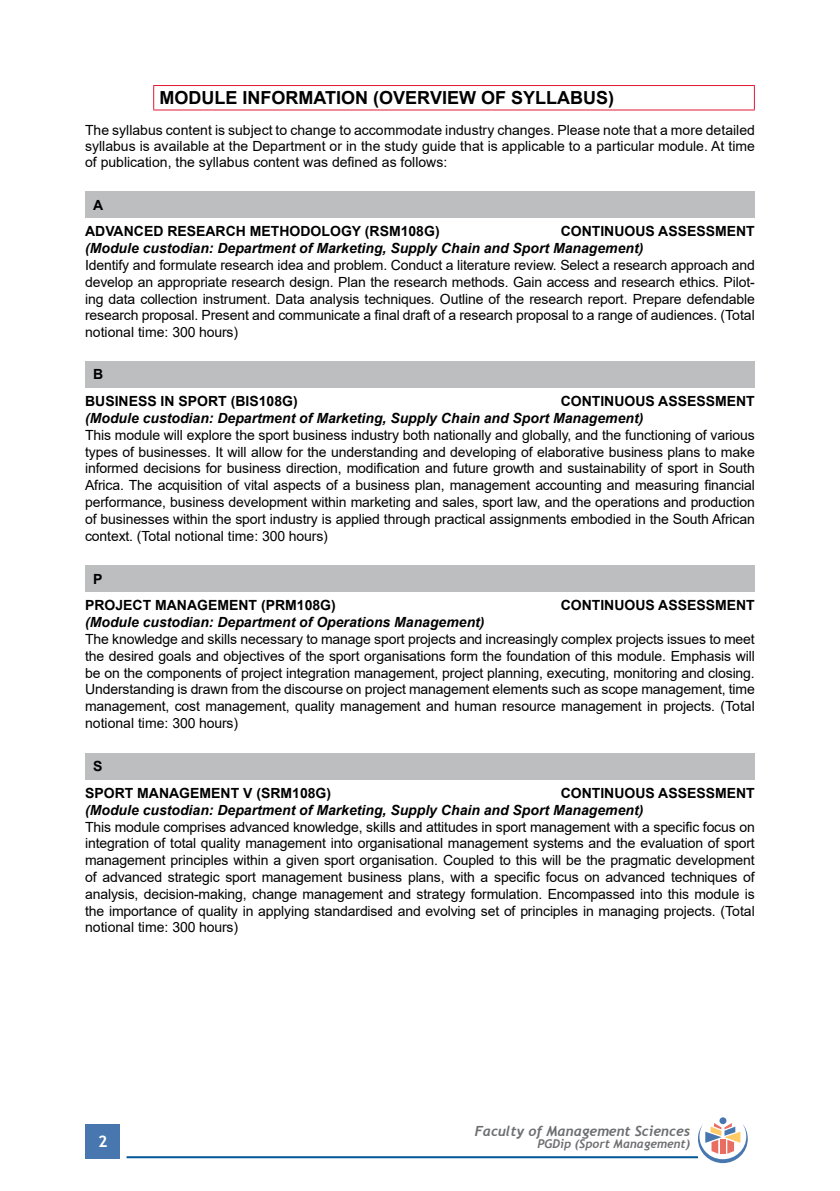
<style>
.page{position:relative;width:840px;height:1191px;background:#fff}
.page>*{position:absolute;margin:0;border:0;box-sizing:border-box;transform-origin:0 0}
.t1{font:700 18px "Arial";color:#000}
.t2{font:700 16px "Trebuchet MS";color:#fff}
.t3{font:14px/16.8px "Arial";letter-spacing:-.01em;color:#000;text-align:justify}
.t4{font:italic 700 14px "Arial";color:#000}
.t5{font:700 14px/26.8px "Arial";color:#000}
.t6{font:italic 700 14px "Trebuchet";color:#6d6e71}
.t7{font:italic 700 12px "Trebuchet";color:#6d6e71}
</style>
<div class="page">
<div style="left:86px;top:1124px;width:34px;height:34px;background:#4777ae"></div>
<hr style="left:126px;top:1156px;width:571px;height:2px;background:#005596">
<div style="left:719px;top:1117px;width:7px;height:7px;background:#4777ae;border-radius:50%"></div>
<svg style="left:697px;top:1123px;width:50px;height:40px"></svg>
<hr style="left:153px;top:85px;width:601px;height:1px;background:#e31837">
<svg style="left:153px;top:86px;width:1px;height:23px"></svg>
<svg style="left:753px;top:86px;width:1px;height:23px"></svg>
<hr style="left:153px;top:109px;width:601px;height:1px;background:#e31837">
<div style="left:85px;top:191px;width:669px;height:26px;background:#bcbec0"></div>
<div style="left:85px;top:361px;width:669px;height:26px;background:#bcbec0"></div>
<div style="left:85px;top:565px;width:669px;height:26px;background:#bcbec0"></div>
<div style="left:85px;top:753px;width:669px;height:26px;background:#bcbec0"></div>
<p class="t1" style="left:159px;top:85px;width:456px">MODULE INFORMATION (OVERVIEW OF SYLLABUS)</p>
<p class="t3" style="left:85px;top:122px;width:671px;line-height:16px">The syllabus content is subject to change to accommodate industry changes. Please note that a more detailed syllabus is available at the Department or in the study guide that is applicable to a particular module. At time of publication, the syllabus content was defined as follows:</p>
<p class="t5" style="left:85px;top:191px;width:356px;text-indent:8px">A<br>ADVANCED RESEARCH METHODOLOGY (RSM108G)</p>
<p class="t5" style="left:560px;top:218px;width:195px">CONTINUOUS ASSESSMENT</p>
<p class="t4" style="left:85px;top:239px;width:559px">(Module custodian: Department of Marketing, Supply Chain and Sport Management)</p>
<p class="t3" style="left:85px;top:256px;width:671px">Identify and formulate research idea and problem. Conduct a literature review. Select a research approach and develop an appropriate research design. Plan the research methods. Gain access and research ethics. Pilot&shy;ing data collection instrument. Data analysis techniques. Outline of the research report. Prepare defendable research proposal. Present and communicate a final draft of a research proposal to a range of audiences. (Total notional time: 300 hours)</p>
<p class="t5" style="left:85px;top:361px;width:214px;text-indent:8px">B<br>BUSINESS IN SPORT (BIS108G)</p>
<p class="t5" style="left:560px;top:388px;width:195px">CONTINUOUS ASSESSMENT</p>
<p class="t4" style="left:85px;top:409px;width:559px">(Module custodian: Department of Marketing, Supply Chain and Sport Management)</p>
<p class="t3" style="left:85px;top:426px;width:670px">This module will explore the sport business industry both nationally and globally, and the functioning of various types of businesses. It will allow for the understanding and developing of elaborative business plans to make informed decisions for business direction, modification and future growth and sustainability of sport in South Africa. The acquisition of vital aspects of a business plan, management accounting and measuring financial performance, business development within marketing and sales, sport law, and the operations and production of businesses within the sport industry is applied through practical assignments embodied in the South African context. (Total notional time: 300 hours)</p>
<p class="t5" style="left:85px;top:565px;width:252px;text-indent:8px">P<br>PROJECT MANAGEMENT (PRM108G)</p>
<p class="t5" style="left:560px;top:592px;width:195px">CONTINUOUS ASSESSMENT</p>
<p class="t4" style="left:85px;top:613px;width:401px">(Module custodian: Department of Operations Management)</p>
<p class="t3" style="left:85px;top:630px;width:671px">The knowledge and skills necessary to manage sport projects and increasingly complex projects issues to meet the desired goals and objectives of the sport organisations form the foundation of this module. Emphasis will be on the components of project integration management, project planning, executing, monitoring and closing.<br>Understanding is drawn from the discourse on project management elements such as scope management, time management, cost management, quality management and human resource management in projects. (Total notional time: 300 hours)</p>
<p class="t5" style="left:85px;top:753px;width:247px;text-indent:8px">S<br>SPORT MANAGEMENT V (SRM108G)</p>
<p class="t5" style="left:560px;top:779px;width:195px">CONTINUOUS ASSESSMENT</p>
<p class="t4" style="left:85px;top:800px;width:559px">(Module custodian: Department of Marketing, Supply Chain and Sport Management)</p>
<p class="t3" style="left:85px;top:818px;width:671px">This module comprises advanced knowledge, skills and attitudes in sport management with a specific focus on integration of total quality management into organisational management systems and the evaluation of sport management principles within a given sport organisation. Coupled to this will be the pragmatic development of advanced strategic sport management business plans, with a specific focus on advanced techniques of analysis, decision-making, change management and strategy formulation. Encompassed into this module is the importance of quality in applying standardised and evolving set of principles in managing projects. (Total notional time: 300 hours)</p>
<p class="t2" style="left:98px;top:1131px;width:11px">2</p>
<p class="t6" style="left:474px;top:1121px;width:217px">Faculty of Management Sciences</p>
<p class="t7" style="left:537px;top:1135px;width:154px">PGDip (Sport Management)</p>
</div>
